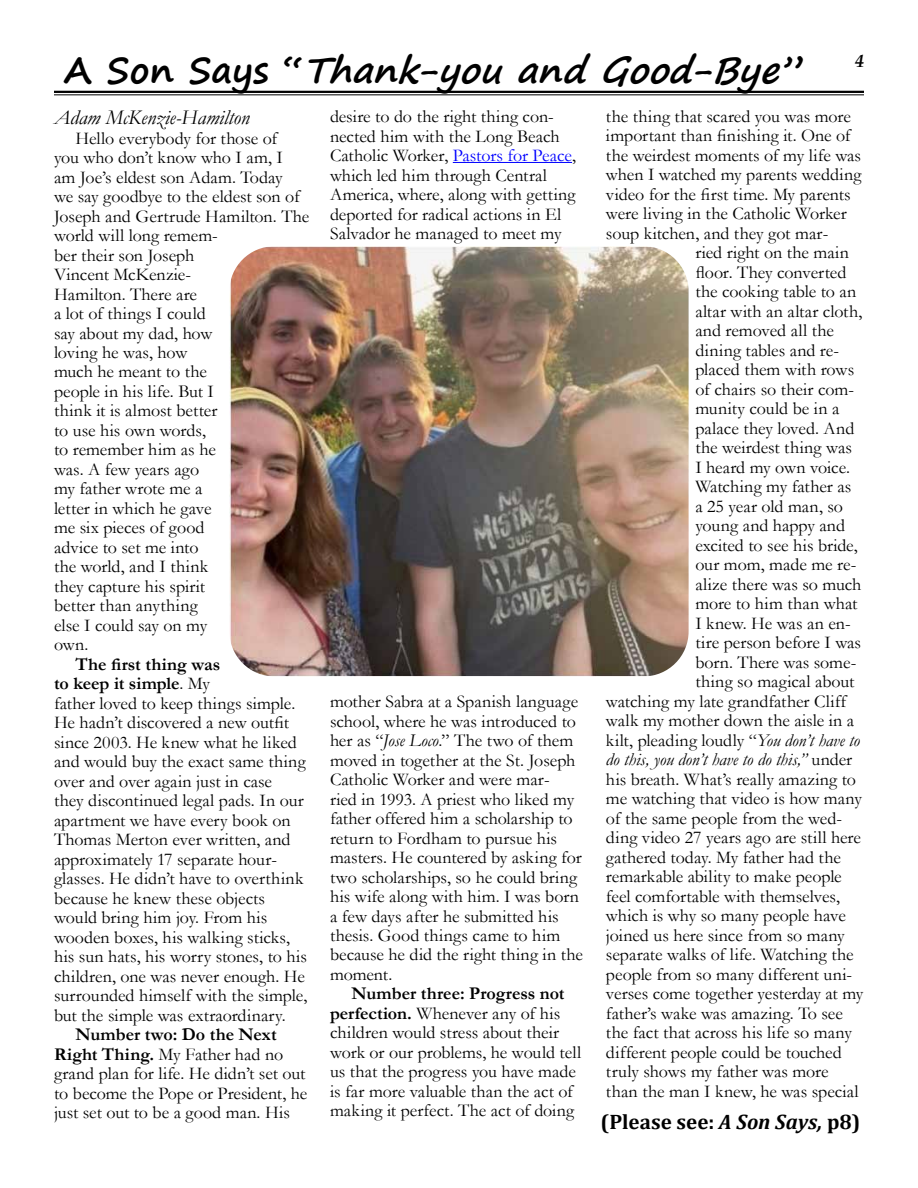
<style>
.page{position:relative;width:918px;height:1188px;background:#fff}
.page>*{position:absolute;margin:0;border:0;box-sizing:border-box;transform-origin:0 0}
.t1{font:italic 700 36px "Segoe Print";color:#000}
.t2{font:700 21px "Cambria";color:#000}
.t3{font:italic 21px "Garamond";color:#000}
.t4{font:18px/19.5px "Garamond";color:#000}
.t5{font:italic 18px "Garamond";letter-spacing:-.005em;color:#000}
.t6{font:italic 700 18px "Book Antiqua";color:#000}
.s1{font-style:normal}
.s2{font-weight:700}
.s3{font-style:italic}
.s4{color:#00f}
</style>
<div class="page">
<hr style="left:54px;top:94px;width:810px;height:1px;background:#000">
<hr style="left:54px;top:91px;width:810px;height:2px;background:#000">
<hr style="left:453px;top:162px;width:119px;height:1px;background:#00f">
<img style="left:229px;top:246px;width:460px;height:430px">
<h1 class="t1" style="left:64px;top:37px;width:750px"><span class="s1">A S o n S a y s “</span> Thank-youandGood-Bye”</h1>
<p class="t3" style="left:54px;top:103px;width:197px">Adam McKenzie-Hamilton</p>
<p class="t4" style="left:54px;top:128px;width:257px;text-indent:22px">Hello everybody for those of<br>you who don’t know who I am, I<br>am Joe’s eldest son Adam. Today<br>we say goodbye to the eldest son of<br>Joseph and Gertrude Hamilton. The world will long remem-<br>ber their son Joseph<br>Vincent McKenzie-<br>Hamilton. There are<br>a lot of things I could<br>say about my dad, how<br>loving he was, how<br>much he meant to the<br>people in his life. But I<br>think it is almost better<br>to use his own words,<br>to remember him as he<br>was. A few years ago<br>my father wrote me a<br>letter in which he gave<br>me six pieces of good<br>advice to set me into<br>the world, and I think<br>they capture his spirit<br>better than anything<br>else I could say on my<br>own.</p>
<p class="t4" style="left:54px;top:654px;width:255px;text-indent:22px"><span class="s2">The first thing was<br>to keep it simple</span>. My<br>father loved to keep things simple.<br>He hadn’t discovered a new outfit since 2003. He knew what he liked and would buy the exact same thing over and over again just in case<br>they discontinued legal pads. In our apartment we have every book on<br>Thomas Merton ever written, and approximately 17 separate hour&shy;glasses. He didn’t have to overthink because he knew these objects would bring him joy. From his wooden boxes, his walking sticks, his sun hats, his worry stones, to his children, one was never enough. He surrounded himself with the simple, but the simple was extraordinary.</p>
<p class="t4" style="left:54px;top:1024px;width:255px;text-indent:22px"><span class="s2">Number two: Do the Next<br>Right Thing.</span> My Father had no grand plan for life. He didn’t set out to become the Pope or President, he just set out to be a good man. His</p>
<p class="t6" style="left:855px;top:49px;width:10px">4</p>
<p class="t4" style="left:606px;top:106px;width:246px">the thing that scared you was more</p>
<p class="t4" style="left:606px;top:126px;width:246px">important than finishing it. One of</p>
<p class="t4" style="left:606px;top:145px;width:257px">the weirdest moments of my life was</p>
<p class="t4" style="left:606px;top:165px;width:257px">when I watched my parents wedding</p>
<p class="t4" style="left:606px;top:184px;width:246px">video for the first time. My parents</p>
<p class="t4" style="left:606px;top:204px;width:242px">were living in the Catholic Worker</p>
<p class="t4" style="left:606px;top:223px;width:224px">soup kitchen, and they got mar-</p>
<p class="t4" style="left:695px;top:243px;width:155px">ried right on the main</p>
<p class="t4" style="left:695px;top:262px;width:153px">floor. They converted</p>
<p class="t4" style="left:695px;top:282px;width:163px">the cooking table to an</p>
<p class="t4" style="left:695px;top:301px;width:169px">altar with an altar cloth,</p>
<p class="t4" style="left:695px;top:321px;width:140px">and removed all the</p>
<p class="t4" style="left:695px;top:340px;width:145px">dining tables and re-</p>
<p class="t4" style="left:695px;top:360px;width:160px">placed them with rows</p>
<p class="t4" style="left:695px;top:379px;width:160px">of chairs so their com-</p>
<p class="t4" style="left:695px;top:398px;width:146px">munity could be in a</p>
<p class="t4" style="left:695px;top:418px;width:160px">palace they loved. And</p>
<p class="t4" style="left:695px;top:437px;width:158px">the weirdest thing was</p>
<p class="t4" style="left:695px;top:457px;width:156px">I heard my own voice.</p>
<p class="t4" style="left:695px;top:476px;width:158px">Watching my father as</p>
<p class="t4" style="left:695px;top:496px;width:149px">a 25 year old man, so</p>
<p class="t4" style="left:695px;top:515px;width:151px">young and happy and</p>
<p class="t4" style="left:695px;top:535px;width:164px">excited to see his bride,</p>
<p class="t4" style="left:695px;top:554px;width:163px">our mom, made me re-</p>
<p class="t4" style="left:695px;top:574px;width:168px">alize there was so much</p>
<p class="t4" style="left:695px;top:593px;width:163px">more to him than what</p>
<p class="t4" style="left:695px;top:613px;width:157px">I knew. He was an en-</p>
<p class="t4" style="left:695px;top:632px;width:167px">tire person before I was</p>
<p class="t4" style="left:695px;top:652px;width:162px">born. There was some-</p>
<p class="t4" style="left:695px;top:671px;width:161px">thing so magical about</p>
<p class="t4" style="left:606px;top:691px;width:242px">watching my late grandfather Cliff</p>
<p class="t4" style="left:606px;top:710px;width:250px">walk my mother down the aisle in a</p>
<p class="t4" style="left:606px;top:730px;width:256px">kilt, pleading loudly “<span class="s3">You don’t have to</span></p>
<p class="t5" style="left:606px;top:747px;width:248px">do this, you don’t have to do this,” <span class="s1">under</span></p>
<p class="t4" style="left:606px;top:769px;width:252px">his breath. What’s really amazing to</p>
<p class="t4" style="left:606px;top:788px;width:257px">me watching that video is how many</p>
<p class="t4" style="left:606px;top:808px;width:238px">of the same people from the wed-</p>
<p class="t4" style="left:606px;top:827px;width:257px">ding video 27 years ago are still here</p>
<p class="t4" style="left:606px;top:847px;width:236px">gathered today. My father had the</p>
<p class="t4" style="left:606px;top:866px;width:237px">remarkable ability to make people</p>
<p class="t4" style="left:606px;top:886px;width:236px">feel comfortable with themselves,</p>
<p class="t4" style="left:606px;top:905px;width:242px">which is why so many people have</p>
<p class="t4" style="left:606px;top:925px;width:240px">joined us here since from so many</p>
<p class="t4" style="left:606px;top:944px;width:249px">separate walks of life. Watching the</p>
<p class="t4" style="left:606px;top:964px;width:248px">people from so many different uni-</p>
<p class="t4" style="left:606px;top:983px;width:259px">verses come together yesterday at my</p>
<p class="t4" style="left:606px;top:1003px;width:239px">father’s wake was amazing. To see</p>
<p class="t4" style="left:606px;top:1022px;width:247px">the fact that across his life so many</p>
<p class="t4" style="left:606px;top:1042px;width:237px">different people could be touched</p>
<p class="t4" style="left:606px;top:1061px;width:224px">truly shows my father was more</p>
<p class="t4" style="left:606px;top:1081px;width:254px">than the man I knew, he was special</p>
<p class="t2" style="left:601px;top:1107px;width:261px">(Please see: <span class="s3">A Son Says,</span> p8)</p>
<p class="t4" style="left:330px;top:106px;width:247px">desire to do the right thing con&shy;nected him with the Long Beach<br>Catholic Worker, <span class="s4">Pastors for Peace</span>, which led him through Central<br>America, where, along with getting deported for radical actions in El<br>Salvador he managed to meet my</p>
<p class="t4" style="left:330px;top:691px;width:255px">mother Sabra at a Spanish language school, where he was introduced to her as “<span class="s3">Jose Loco</span>.” The two of them moved in together at the St. Joseph<br>Catholic Worker and were mar-<br>ried in 1993. A priest who liked my father offered him a scholarship to return to Fordham to pursue his masters. He countered by asking for two scholarships, so he could bring his wife along with him. I was born a few days after he submitted his thesis. Good things came to him because he did the right thing in the moment.</p>
<p class="t4" style="left:330px;top:984px;width:253px;text-indent:22px"><span class="s2">Number three: Progress not perfection.</span> Whenever any of his children would stress about their work or our problems, he would tell us that the progress you have made is far more valuable than the act of making it perfect. The act of doing</p>
</div>
